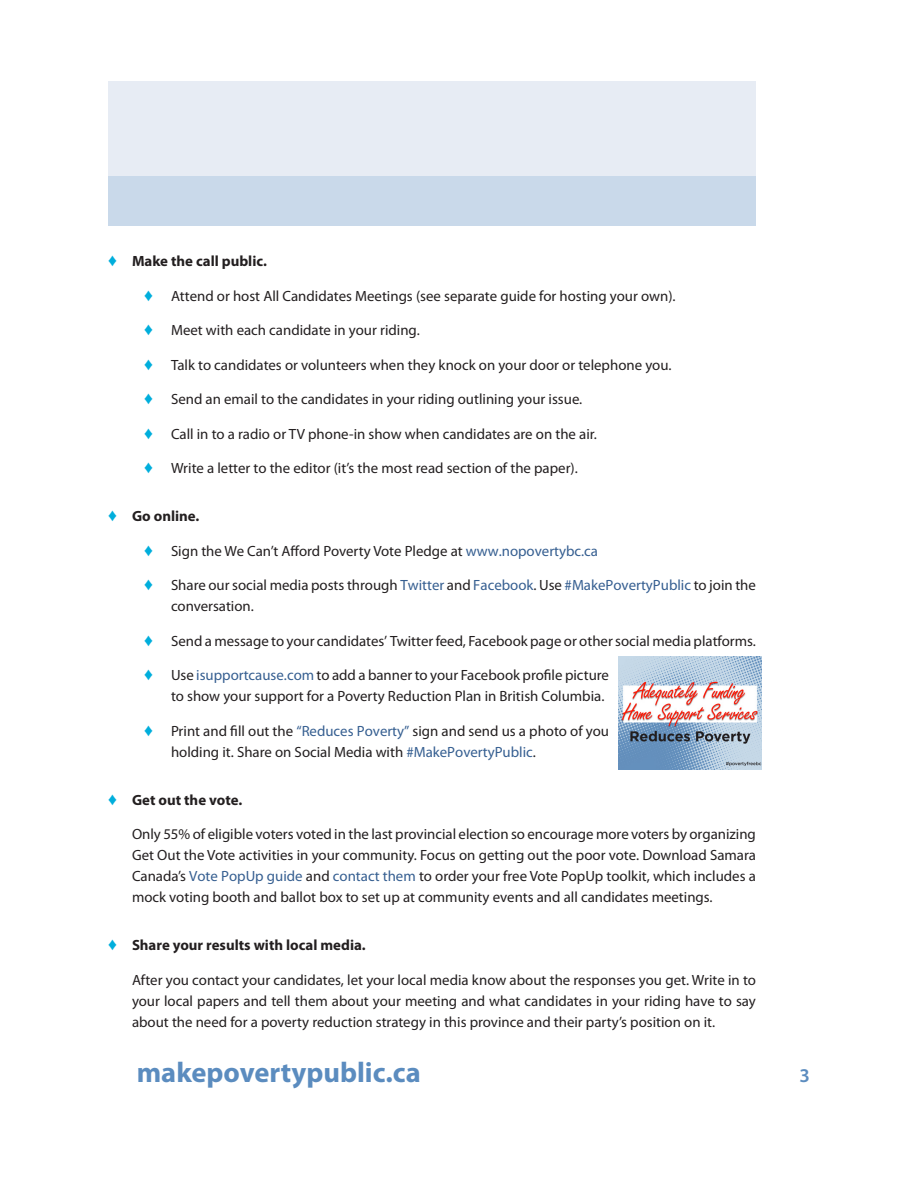
<style>
.page{position:relative;width:918px;height:1188px;background:#fff}
.page>*{position:absolute;margin:0;border:0;box-sizing:border-box;transform-origin:0 0}
.head_2{font:700 28.5px "Myriad Pro";color:#5b8cbf}
.head_2-2{font:600 19.5px "Myriad Pro";color:#5b8cbf}
.body_text{font:14.85px/21px "Myriad Pro";color:#231f20}
.t1{font:700 14.85px "Myriad Pro";color:#231f20}
.s1{color:#00aedc}
.s2{color:#365f91}
</style>
<div class="page">
<div style="left:108px;top:81px;width:648px;height:129px;background:#e7ecf4"></div>
<div style="left:108px;top:176px;width:648px;height:50px;background:#c9d9ea"></div>
<img style="left:618px;top:656px;width:144px;height:114px">
<p class="t1" style="left:108px;top:253px;width:160px"><span class="s1">♦</span> Make the call public.</p>
<p class="body_text" style="left:144px;top:285px;width:533px"><span class="s1">♦</span> Attend or host All Candidates Meetings (see separate guide for hosting your own).</p>
<p class="body_text" style="left:144px;top:320px;width:277px"><span class="s1">♦</span> Meet with each candidate in your riding.</p>
<p class="body_text" style="left:144px;top:354px;width:529px"><span class="s1">♦</span> Talk to candidates or volunteers when they knock on your door or telephone you.</p>
<p class="body_text" style="left:144px;top:389px;width:440px"><span class="s1">♦</span> Send an email to the candidates in your riding outlining your issue.</p>
<p class="body_text" style="left:144px;top:423px;width:454px"><span class="s1">♦</span> Call in to a radio or TV phone-in show when candidates are on the air.</p>
<p class="body_text" style="left:144px;top:458px;width:435px"><span class="s1">♦</span> Write a letter to the editor (it’s the most read section of the paper).</p>
<p class="t1" style="left:108px;top:508px;width:93px"><span class="s1">♦</span> Go online.</p>
<p class="body_text" style="left:144px;top:540px;width:456px"><span class="s1">♦</span> Sign the We Can’t Afford Poverty Vote Pledge at <span class="s2">www.nopovertybc.ca</span></p>
<p class="body_text" style="left:171px;top:575px;width:587px;text-indent:-27px"><span class="s1">♦</span> Share our social media posts through <span class="s2">Twitter</span> and <span class="s2">Facebook</span>. Use <span class="s2">#MakePovertyPublic</span> to join the conversation.</p>
<p class="body_text" style="left:144px;top:630px;width:613px"><span class="s1">♦</span> Send a message to your candidates’ Twitter feed, Facebook page or other social media platforms.</p>
<p class="body_text" style="left:171px;top:665px;width:440px;text-indent:-27px"><span class="s1">♦</span> Use <span class="s2">isupportcause.com</span> to add a banner to your Facebook profile picture to show your support for a Poverty Reduction Plan in British Columbia.</p>
<p class="body_text" style="left:171px;top:720px;width:440px;text-indent:-27px"><span class="s1">♦</span> Print and fill out the <span class="s2">“Reduces Poverty”</span> sign and send us a photo of you holding it. Share on Social Media with <span class="s2">#MakePovertyPublic</span>.</p>
<p class="t1" style="left:108px;top:791px;width:136px"><span class="s1">♦</span> Get out the vote.</p>
<p class="body_text" style="left:132px;top:824px;width:626px;text-align:justify">Only 55% of eligible voters voted in the last provincial election so encourage more voters by organizing Get Out the Vote activities in your community. Focus on getting out the poor vote. Download Samara Canada’s <span class="s2">Vote PopUp guide</span> and <span class="s2">contact them</span> to order your free Vote PopUp toolkit, which includes a mock voting booth and ballot box to set up at community events and all candidates meetings.</p>
<p class="t1" style="left:108px;top:937px;width:259px"><span class="s1">♦</span> Share your results with local media.</p>
<p class="body_text" style="left:132px;top:969px;width:625px;text-align:justify">After you contact your candidates, let your local media know about the responses you get. Write in to your local papers and tell them about your meeting and what candidates in your riding have to say about the need for a poverty reduction strategy in this province and their party’s position on it.</p>
<p class="head_2" style="left:137px;top:1056px;width:285px">makepovertypublic.ca</p>
<p class="head_2-2" style="left:800px;top:1065px;width:12px">3</p>
</div>
